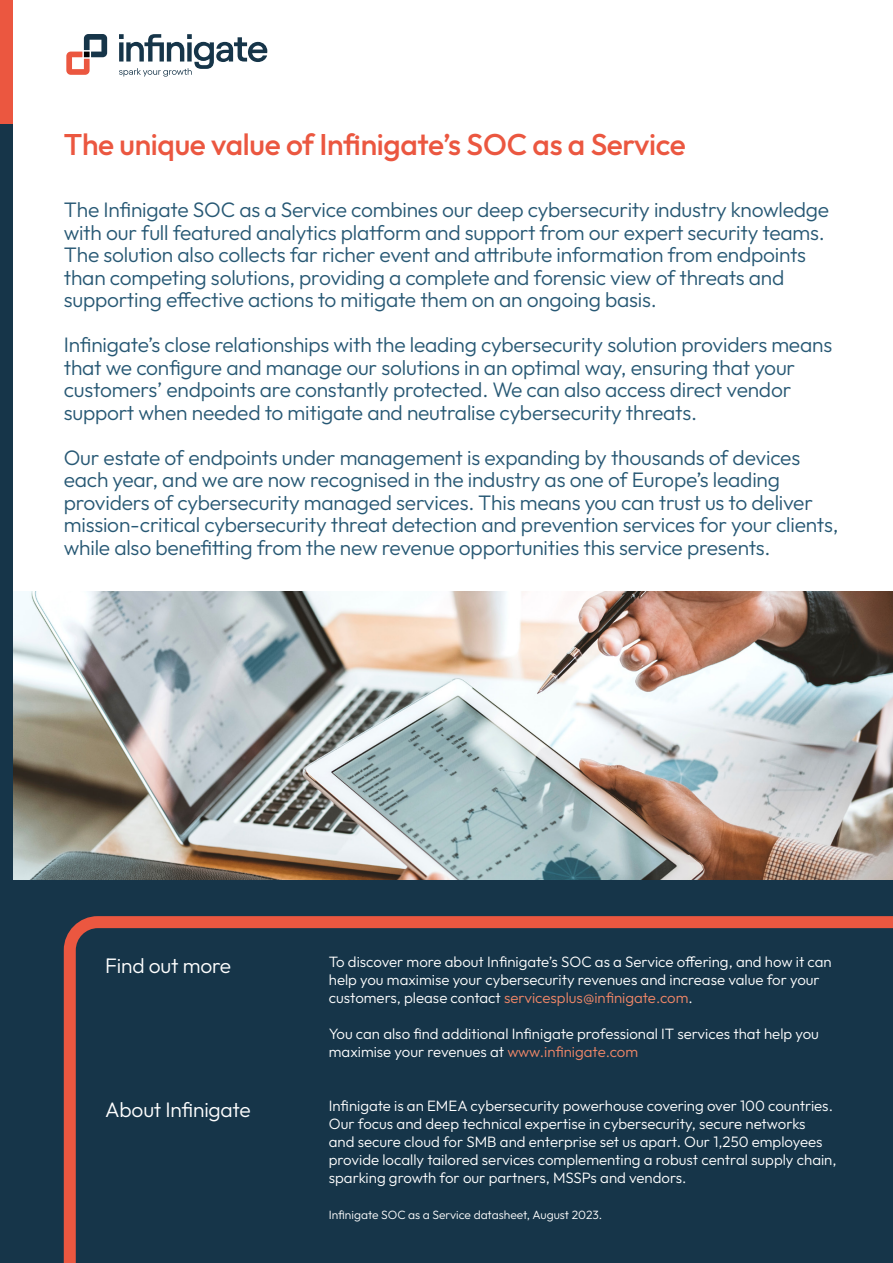
<style>
.page{position:relative;width:893px;height:1263px;background:#fff}
.page>*{position:absolute;margin:0;border:0;box-sizing:border-box;transform-origin:0 0}
.t1{font:100 30px "Outfit";letter-spacing:-.01em;color:#eb5740}
.t2{font:100 21px/22.5px "Outfit";letter-spacing:-.01em;color:#275874}
.t3{font:100 21px "Outfit";letter-spacing:-.01em;color:#fff}
.t4{font:100 15px/18px "Outfit";color:#fff}
.t5{font:100 12px "Outfit";color:#fff}
.s1{color:#f18768}
</style>
<div class="page">
<svg style="left:66px;top:34px;width:41px;height:41px"></svg>
<svg style="left:119px;top:34px;width:148px;height:43px"></svg>
<div style="left:0;top:0;width:13px;height:124px;background:#eb5740"></div>
<img style="left:13px;top:592px;width:880px;height:288px">
<div style="left:0;top:124px;width:13px;height:1139px;background:#163549"></div>
<div style="left:0;top:880px;width:893px;height:383px;background:#163549"></div>
<svg style="left:64px;top:916px;width:829px;height:347px"></svg>
<h1 class="t1" style="left:64px;top:127px;width:624px">The unique value of Infinigate’s SOC as a Service</h1>
<p class="t2" style="left:64px;top:198px;width:767px">The Infinigate SOC as a Service combines our deep cybersecurity industry knowledge with our full featured analytics platform and support from our expert security teams.<br>The solution also collects far richer event and attribute information from endpoints than competing solutions, providing a complete and forensic view of threats and supporting effective actions to mitigate them on an ongoing basis.</p>
<p class="t2" style="left:64px;top:333px;width:770px">Infinigate’s close relationships with the leading cybersecurity solution providers means that we configure and manage our solutions in an optimal way, ensuring that your customers’ endpoints are constantly protected. We can also access direct vendor support when needed to mitigate and neutralise cybersecurity threats.</p>
<p class="t2" style="left:64px;top:446px;width:776px">Our estate of endpoints under management is expanding by thousands of devices each year, and we are now recognised in the industry as one of Europe’s leading providers of cybersecurity managed services. This means you can trust us to deliver mission-critical cybersecurity threat detection and prevention services for your clients, while also benefitting from the new revenue opportunities this service presents.</p>
<p class="t3" style="left:105px;top:954px;width:127px">Find out more</p>
<p class="t3" style="left:105px;top:1098px;width:147px">About Infinigate</p>
<p class="t4" style="left:329px;top:953px;width:504px">To discover more about Infinigate’s SOC as a Service offering, and how it can help you maximise your cybersecurity revenues and increase value for your customers, please contact <span class="s1">servicesplus@infinigate.com</span>.</p>
<p class="t4" style="left:329px;top:1025px;width:492px">You can also find additional Infinigate professional IT services that help you maximise your revenues at <span class="s1">www.infinigate.com</span></p>
<p class="t4" style="left:329px;top:1097px;width:509px">Infinigate is an EMEA cybersecurity powerhouse covering over 100 countries.<br>Our focus and deep technical expertise in cybersecurity, secure networks<br>and secure cloud for SMB and enterprise set us apart. Our 1,250 employees provide locally tailored services complementing a robust central supply chain, sparking growth for our partners, MSSPs and vendors.</p>
<p class="t5" style="left:329px;top:1208px;width:275px">Infinigate SOC as a Service datasheet, August 2023.</p>
</div>
